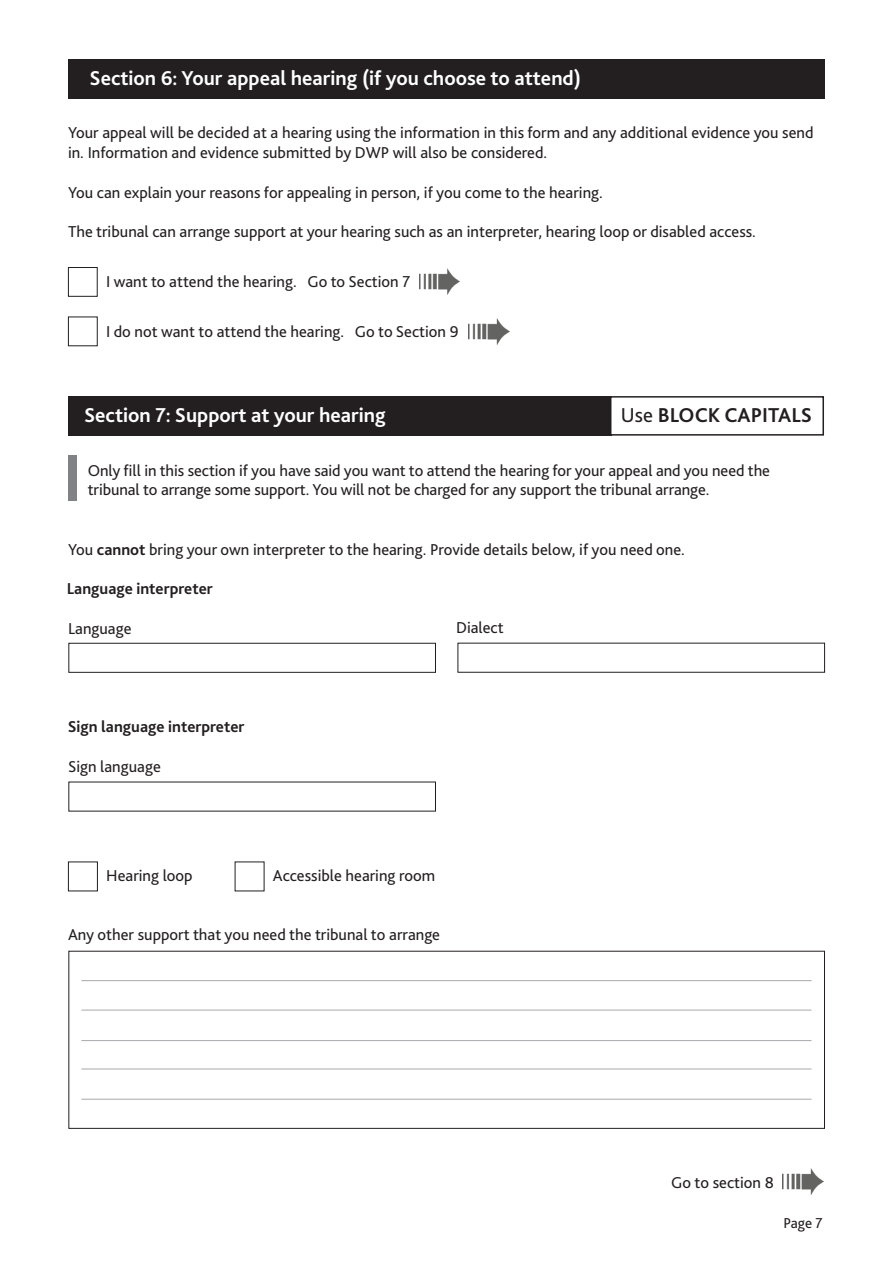
<style>
.page{position:relative;width:893px;height:1263px;background:#fff}
.page>*{position:absolute;margin:0;border:0;box-sizing:border-box;transform-origin:0 0}
.t1{font:700 21px "Bliss 2";color:#fff}
.t2{font:700 21px "Bliss 2";color:#231f20}
.Body_text{font:16.5px/19.8px "Bliss 2";color:#231f20}
.Body_text-2{font:700 16.5px "Bliss 2";color:#231f20}
.Body_text-3{font:15px "Bliss 2";color:#231f20}
.s1{font-weight:400}
.s2{font-weight:700}
</style>
<div class="page">
<div style="left:68px;top:951px;width:757px;height:178px;border:1px solid #231f20"></div>
<div style="left:68px;top:396px;width:543px;height:40px;background:#231f20"></div>
<div style="left:68px;top:643px;width:368px;height:30px;border:1px solid #231f20"></div>
<div style="left:458px;top:643px;width:367px;height:30px;border:1px solid #231f20"></div>
<div style="left:68px;top:60px;width:757px;height:39px;background:#231f20"></div>
<div style="left:68px;top:861px;width:30px;height:30px;border:1px solid #231f20"></div>
<hr style="left:81px;top:980px;width:730px;height:1px;background:#a8a9ad">
<hr style="left:81px;top:1010px;width:730px;height:1px;background:#a8a9ad">
<hr style="left:81px;top:1040px;width:730px;height:1px;background:#a8a9ad">
<hr style="left:81px;top:1068px;width:730px;height:1px;background:#a8a9ad">
<hr style="left:81px;top:1099px;width:730px;height:1px;background:#a8a9ad">
<img style="left:783px;top:1169px;width:41px;height:26px">
<div style="left:68px;top:267px;width:30px;height:30px;border:1px solid #231f20"></div>
<img style="left:419px;top:268px;width:41px;height:26px">
<div style="left:68px;top:317px;width:30px;height:29px;border:1px solid #231f20"></div>
<img style="left:469px;top:319px;width:40px;height:26px">
<div style="left:610px;top:396px;width:214px;height:40px;border:2px solid #231f20"></div>
<div style="left:68px;top:455px;width:8px;height:46px;background:#808285"></div>
<p class="t1" style="left:90px;top:65px;width:493px">Section 6: Your appeal hearing (if you choose to attend)</p>
<p class="Body_text" style="left:68px;top:123px;width:747px">Your appeal will be decided at a hearing using the information in this form and any additional evidence you send in. Information and evidence submitted by DWP will also be considered.</p>
<p class="Body_text" style="left:68px;top:182px;width:536px">You can explain your reasons for appealing in person, if you come to the hearing.</p>
<p class="Body_text" style="left:68px;top:222px;width:689px">The tribunal can arrange support at your hearing such as an interpreter, hearing loop or disabled access.</p>
<p class="Body_text" style="left:106px;top:271px;width:306px">I want to attend the hearing. Go to Section 7</p>
<p class="Body_text" style="left:106px;top:322px;width:354px">I do not want to attend the hearing. Go to Section 9</p>
<p class="t1" style="left:84px;top:402px;width:303px">Section 7: Support at your hearing</p>
<p class="t2" style="left:621px;top:402px;width:193px"><span class="s1">Use</span> BLOCK CAPITALS</p>
<p class="Body_text" style="left:88px;top:460px;width:684px">Only fill in this section if you have said you want to attend the hearing for your appeal and you need the tribunal to arrange some support. You will not be charged for any support the tribunal arrange.</p>
<p class="Body_text" style="left:68px;top:539px;width:618px">You <span class="s2">cannot</span> bring your own interpreter to the hearing. Provide details below, if you need one.</p>
<p class="Body_text-2" style="left:67px;top:578px;width:148px">Language interpreter</p>
<p class="Body_text" style="left:68px;top:618px;width:65px">Language</p>
<p class="Body_text" style="left:456px;top:618px;width:49px">Dialect</p>
<p class="Body_text-2" style="left:68px;top:717px;width:178px">Sign language interpreter</p>
<p class="Body_text" style="left:68px;top:757px;width:94px">Sign language</p>
<p class="Body_text" style="left:106px;top:866px;width:88px">Hearing loop</p>
<p class="Body_text" style="left:273px;top:866px;width:164px">Accessible hearing room</p>
<p class="Body_text" style="left:68px;top:925px;width:374px">Any other support that you need the tribunal to arrange</p>
<p class="Body_text" style="left:671px;top:1172px;width:104px">Go to section 8</p>
<p class="Body_text-3" style="left:783px;top:1213px;width:41px">Page 7</p>
</div>
